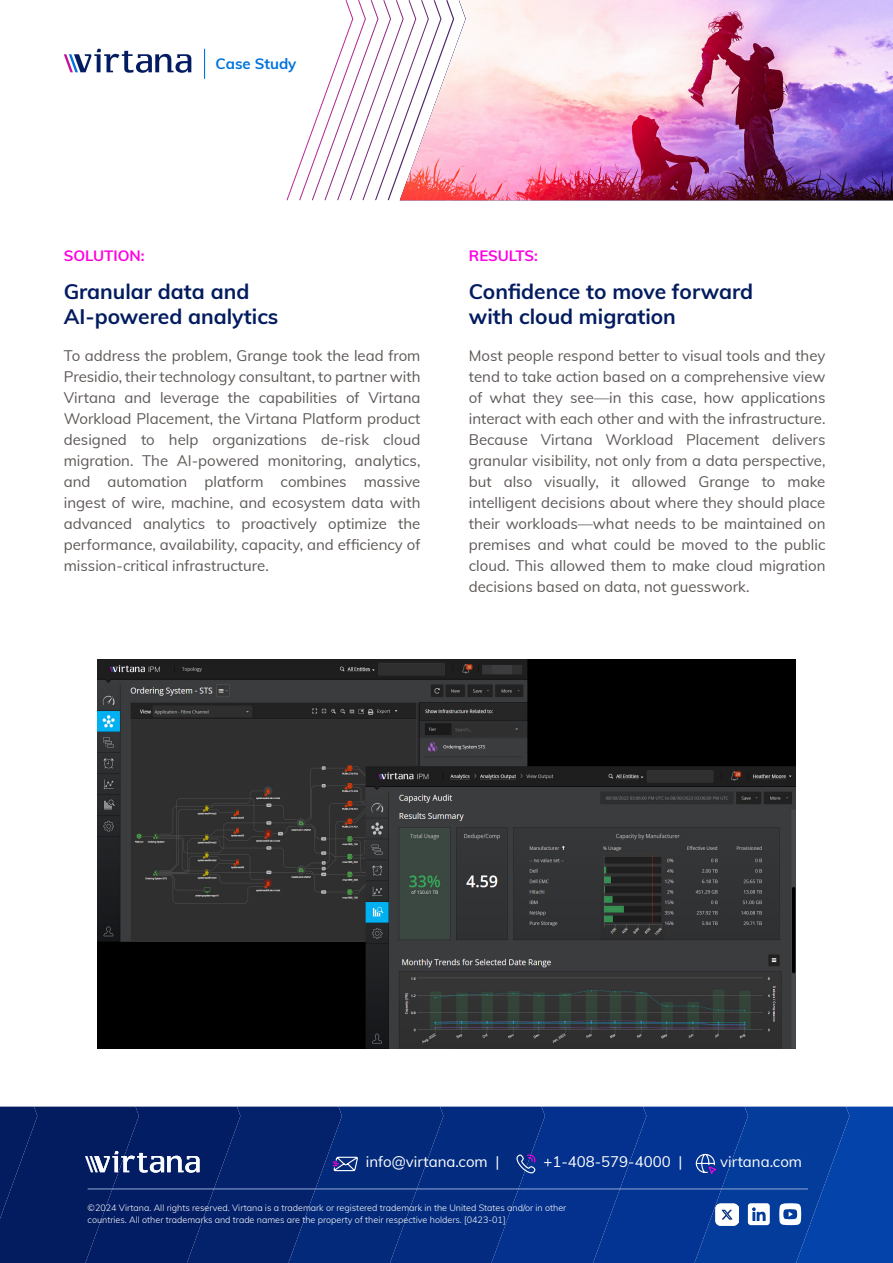
<style>
.page{position:relative;width:893px;height:1263px;background:#fff}
.page>*{position:absolute;margin:0;border:0;box-sizing:border-box;transform-origin:0 0}
.Section_Heading{font:700 21px "Muli";color:#031c60}
.Body_Copy{font:15px/21px "Muli";color:#5d5856;text-align:justify}
.t1{font:15px "Muli";color:#fff}
.Body_Copy-2{font:700 15px "Muli";color:#ff00e3}
.t2{font:700 15px "Muli";color:#0073dd}
.t3{font:300 9px/12px "Muli";color:#fff}
</style>
<div class="page">
<svg style="left:64px;top:49px;width:127px;height:24px"></svg>
<hr style="left:204px;top:49px;width:1px;height:30px;background:#0073dd">
<svg style="left:0;top:1106px;width:893px;height:157px;background:#083082"></svg>
<img style="left:715px;top:1203px;width:23px;height:22px">
<svg style="left:287px;top:0;width:206px;height:201px"></svg>
<img style="left:400px;top:0;width:493px;height:200px">
<img style="left:98px;top:659px;width:697px;height:389px">
<p class="t2" style="left:216px;top:53px;width:82px">Case Study</p>
<p class="Body_Copy-2" style="left:64px;top:245px;width:82px">SOLUTION:</p>
<p class="Body_Copy-2" style="left:469px;top:245px;width:70px">RESULTS:</p>
<p class="Section_Heading" style="left:64px;top:276px;width:187px">Granular data and</p>
<p class="Section_Heading" style="left:64px;top:301px;width:216px">AI-powered analytics</p>
<p class="Section_Heading" style="left:469px;top:276px;width:286px">Confidence to move forward</p>
<p class="Section_Heading" style="left:469px;top:301px;width:209px">with cloud migration</p>
<p class="Body_Copy" style="left:64px;top:344px;width:358px">To address the problem, Grange took the lead from Presidio, their technology consultant, to partner with Virtana and leverage the capabilities of Virtana Workload Placement, the Virtana Platform product designed to help organizations de-risk cloud migration. The AI-powered monitoring, analytics, and automation platform combines massive ingest of wire, machine, and ecosystem data with advanced analytics to proactively optimize the performance, availability, capacity, and efficiency of mission-critical infrastructure.</p>
<p class="Body_Copy" style="left:469px;top:344px;width:358px">Most people respond better to visual tools and they tend to take action based on a comprehensive view of what they see—in this case, how applications interact with each other and with the infrastructure.<br>Because Virtana Workload Placement delivers granular visibility, not only from a data perspective, but also visually, it allowed Grange to make intelligent decisions about where they should place their workloads—what needs to be maintained on premises and what could be moved to the public cloud. This allowed them to make cloud migration decisions based on data, not guesswork.</p>
<p class="t1" style="left:366px;top:1151px;width:135px">info@virtana.com |</p>
<p class="t1" style="left:543px;top:1151px;width:141px">+1-408-579-4000 |</p>
<p class="t1" style="left:720px;top:1151px;width:83px">virtana.com</p>
<p class="t3" style="left:88px;top:1201px;width:480px">©2024 Virtana. All rights reserved. Virtana is a trademark or registered trademark in the United States and/or in other countries. All other trademarks and trade names are the property of their respective holders. [0423-01]</p>
</div>
